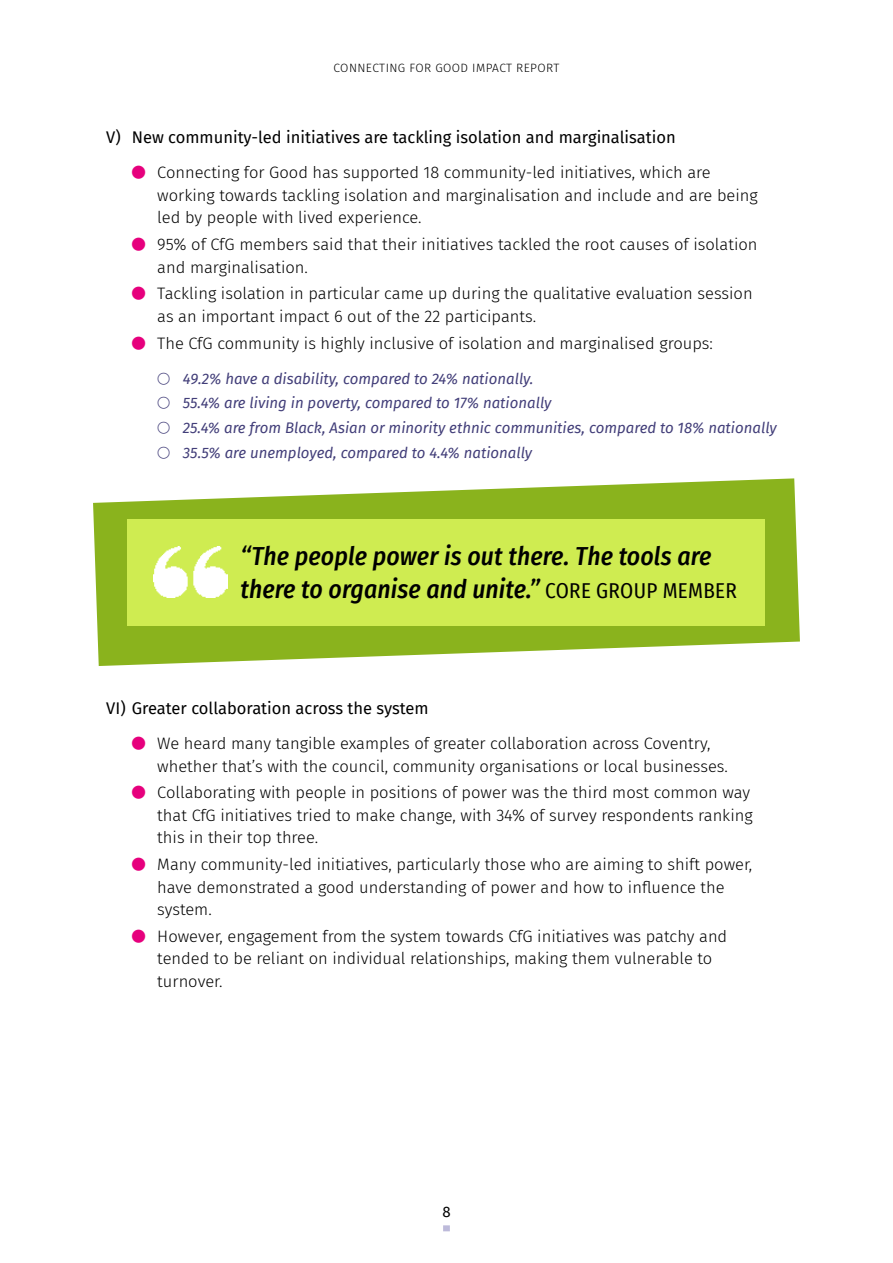
<style>
.page{position:relative;width:893px;height:1263px;background:#fff}
.page>*{position:absolute;margin:0;border:0;box-sizing:border-box;transform-origin:0 0}
.t1{font:italic 500 25.5px/33px "Fira Sans Condensed";letter-spacing:.005em;color:#000}
.t2{font:300 16.5px/22.5px "Fira Sans";color:#000}
.t3{font:16.5px/35.2px "Fira Sans";color:#000}
.t4{font:italic 15px/24.6px "Fira Sans";color:#423e79}
.t5{font:15px "Fira Sans";color:#000}
.t6{font:300 12px "Fira Sans";letter-spacing:.035em;color:#000}
.s1{font-family:"European Pi One";color:#e6007d}
.s2{font-weight:300}
.s3{font-family:"European Pi One";font-weight:400;color:#e6007d}
.s4{font-family:"European Pi One";font-style:normal}
.s5{font-weight:400;font-style:normal;font-size:21px}
.s6{font-weight:400}
</style>
<div class="page">
<svg style="left:93px;top:478px;width:707px;height:188px;fill:#8ab31d"></svg>
<div style="left:128px;top:520px;width:637px;height:106px;background:#cfec51"></div>
<img style="left:153px;top:547px;width:75px;height:51px">
<div style="left:443px;top:1225px;width:7px;height:6px;background:#bdbada"></div>
<p class="t6" style="left:333px;top:59px;width:227px">CONNECTING FOR GOOD IMPACT REPORT</p>
<p class="t3" style="left:132px;top:119px;width:580px;text-indent:-26px">V) New community-led initiatives are tackling isolation and marginalisation<br><span class="s1">V</span> <span class="s2">Connecting for Good has supported 18 community-led initiatives, which are</span></p>
<p class="t2" style="left:157px;top:184px;width:602px">working towards tackling isolation and marginalisation and include and are being led by people with lived experience.</p>
<p class="t2" style="left:157px;top:233px;width:602px;text-indent:-26px"><span class="s3">V</span> 95% of CfG members said that their initiatives tackled the root causes of isolation and marginalisation.</p>
<p class="t2" style="left:157px;top:282px;width:597px;text-indent:-26px"><span class="s3">V</span> Tackling isolation in particular came up during the qualitative evaluation session as an important impact 6 out of the 22 participants.</p>
<p class="t2" style="left:132px;top:331px;width:583px"><span class="s3">V</span> The CfG community is highly inclusive of isolation and marginalised groups:</p>
<p class="t4" style="left:157px;top:366px;width:621px"><span class="s4">V</span> 49.2% have a disability, compared to 24% nationally.<br><span class="s4">V</span> 55.4% are living in poverty, compared to 17% nationally<br><span class="s4">V</span> 25.4% are from Black, Asian or minority ethnic communities, compared to 18% nationally <span class="s4">V</span> 35.5% are unemployed, compared to 4.4% nationally</p>
<h1 class="t1" style="left:240px;top:538px;width:498px">“The people power is out there. The tools are there to organise and unite.” <span class="s5">CORE GROUP MEMBER</span></h1>
<p class="t2" style="left:132px;top:690px;width:580px;line-height:35.2px;text-indent:-26px"><span class="s6">VI) Greater collaboration across the system<br></span><span class="s3">V</span> We heard many tangible examples of greater collaboration across Coventry,</p>
<p class="t2" style="left:132px;top:752px;width:620px;line-height:26.7px;text-align:center">whether that’s with the council, community organisations or local businesses.<br><span class="s3">V</span> Collaborating with people in positions of power was the third most common way</p>
<p class="t2" style="left:157px;top:804px;width:597px">that CfG initiatives tried to make change, with 34% of survey respondents ranking this in their top three.</p>
<p class="t2" style="left:157px;top:853px;width:596px;text-indent:-26px"><span class="s3">V</span> Many community-led initiatives, particularly those who are aiming to shift power, have demonstrated a good understanding of power and how to influence the system.</p>
<p class="t2" style="left:157px;top:925px;width:571px;text-indent:-26px"><span class="s3">V</span> However, engagement from the system towards CfG initiatives was patchy and tended to be reliant on individual relationships, making them vulnerable to turnover.</p>
<p class="t5" style="left:442px;top:1200px;width:10px">8</p>
</div>
